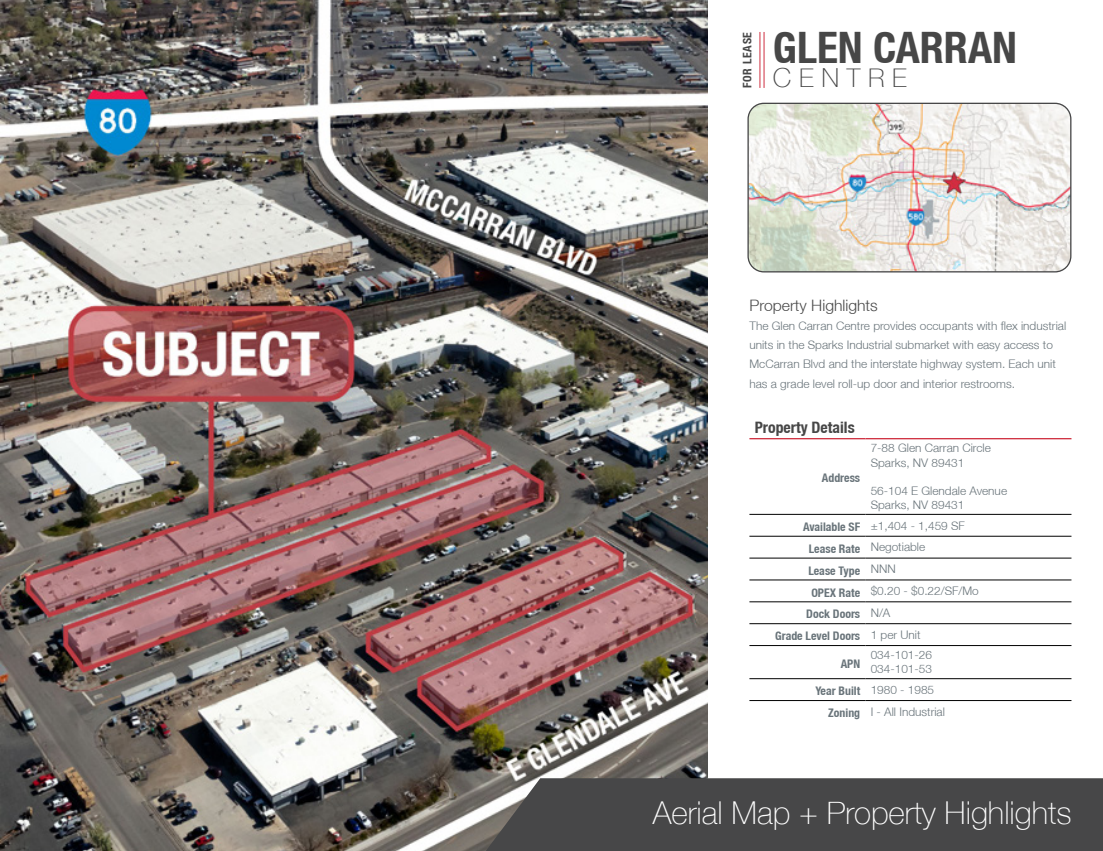
<style>
.page{position:relative;width:1103px;height:851px;background:#fff}
.page>*{position:absolute;margin:0;border:0;box-sizing:border-box;transform-origin:0 0}
.t1{font:700 condensed 43.4px "Helvetica Neue LT";color:#474747}
.t2{font:100 31.5px "Helvetica Neue LT";color:#fff}
.t3{font:100 26.25px "Helvetica Neue LT";letter-spacing:.29em;color:#474747}
.t4{font:300 15.75px "Helvetica Neue LT";color:#474747}
.t5{font:700 condensed 15.75px "Helvetica Neue LT";color:#474747}
.t6{font:300 11.9px/14.2px "Helvetica Neue LT";color:#69747a}
.t7{font:700 condensed 11.9px/21.9px "Helvetica Neue LT";color:#69747a;text-align:center}
.t8{font:700 condensed 11.9px "Helvetica Neue LT";letter-spacing:.05em;color:#474747}
.s1{font-weight:700;font-stretch:condensed}
.s2{font-weight:300;font-stretch:normal}
</style>
<div class="page">
<img style="left:0;top:0;width:708px;height:850px">
<img style="left:749px;top:103px;width:321px;height:169px">
<div style="left:747px;top:103px;width:324px;height:169px;border:1px solid #474748;border-radius:16px"></div>
<hr style="left:749px;top:438px;width:116px;height:1px;background:#cf2f40">
<hr style="left:865px;top:438px;width:206px;height:1px;background:#cf2f40">
<hr style="left:749px;top:514px;width:116px;height:1px;background:#000">
<hr style="left:865px;top:514px;width:206px;height:1px;background:#000">
<hr style="left:749px;top:536px;width:116px;height:1px;background:#000">
<hr style="left:865px;top:536px;width:206px;height:1px;background:#000">
<hr style="left:749px;top:557px;width:116px;height:1px;background:#000">
<hr style="left:865px;top:557px;width:206px;height:1px;background:#000">
<hr style="left:749px;top:579px;width:116px;height:1px;background:#000">
<hr style="left:865px;top:579px;width:206px;height:1px;background:#000">
<hr style="left:749px;top:601px;width:116px;height:1px;background:#000">
<hr style="left:865px;top:601px;width:206px;height:1px;background:#000">
<hr style="left:749px;top:623px;width:116px;height:1px;background:#000">
<hr style="left:865px;top:623px;width:206px;height:1px;background:#000">
<hr style="left:749px;top:645px;width:116px;height:1px;background:#000">
<hr style="left:865px;top:645px;width:206px;height:1px;background:#000">
<hr style="left:749px;top:678px;width:116px;height:1px;background:#000">
<hr style="left:865px;top:678px;width:206px;height:1px;background:#000">
<hr style="left:749px;top:700px;width:116px;height:1px;background:#000">
<hr style="left:865px;top:700px;width:206px;height:1px;background:#000">
<svg style="left:474px;top:778px;width:628px;height:72px;background:#4d4c4d"></svg>
<hr style="left:763px;top:32px;width:1px;height:56px;background:#cf2f40">
<hr style="left:759px;top:32px;width:1px;height:56px;background:#cf2f40">
<p class="t8" style="left:740px;top:88px;width:57px;rotate:-90deg">FOR LEASE</p>
<h1 class="t1" style="left:773px;top:22px;width:245px">GLEN CARRAN</h1>
<h3 class="t3" style="left:773px;top:63px;width:135px">CENTRE</h3>
<h3 class="t4" style="left:749px;top:295px;width:130px">Property Highlights</h3>
<p class="t6" style="left:749px;top:316px;width:318px;line-height:19.2px">The Glen Carran Centre provides occupants with flex industrial units in the Sparks Industrial submarket with easy access to McCarran Blvd and the interstate highway system. Each unit has a grade level roll-up door and interior restrooms.</p>
<h3 class="t5" style="left:754px;top:418px;width:101px">Property Details</h3>
<p class="t7" style="left:822px;top:467px;width:40px">Address</p>
<p class="t6" style="left:870px;top:441px;width:122px">7-88 Glen Carran Circle<br>Sparks, NV 89431</p>
<p class="t6" style="left:870px;top:483px;width:138px">56-104 E Glendale Avenue<br>Sparks, NV 89431</p>
<p class="t6" style="left:808px;top:514px;width:158px;line-height:21.9px;text-indent:-6px"><span class="s1">Available SF</span> ±1,404 - 1,459 SF<br><span class="s1">Lease Rate</span> Negotiable</p>
<p class="t6" style="left:808px;top:560px;width:172px;line-height:20.3px"><span class="s1">Lease Type</span> NNN<br><span class="s1">OPEX Rate</span> $0.20 - $0.22/SF/Mo</p>
<p class="t7" style="left:775px;top:603px;width:147px">Dock Doors <span class="s2">N/A<br></span>Grade Level Doors <span class="s2">1 per Unit</span></p>
<p class="t7" style="left:840px;top:652px;width:21px">APN</p>
<p class="t6" style="left:870px;top:647px;width:63px">034-101-26<br>034-101-53</p>
<p class="t6" style="left:828px;top:680px;width:118px;line-height:20.5px;text-indent:-13px"><span class="s1">Year Built</span> 1980 - 1985<br><span class="s1">Zoning</span> I - All Industrial</p>
<h2 class="t2" style="left:652px;top:795px;width:420px">Aerial Map + Property Highlights</h2>
</div>
